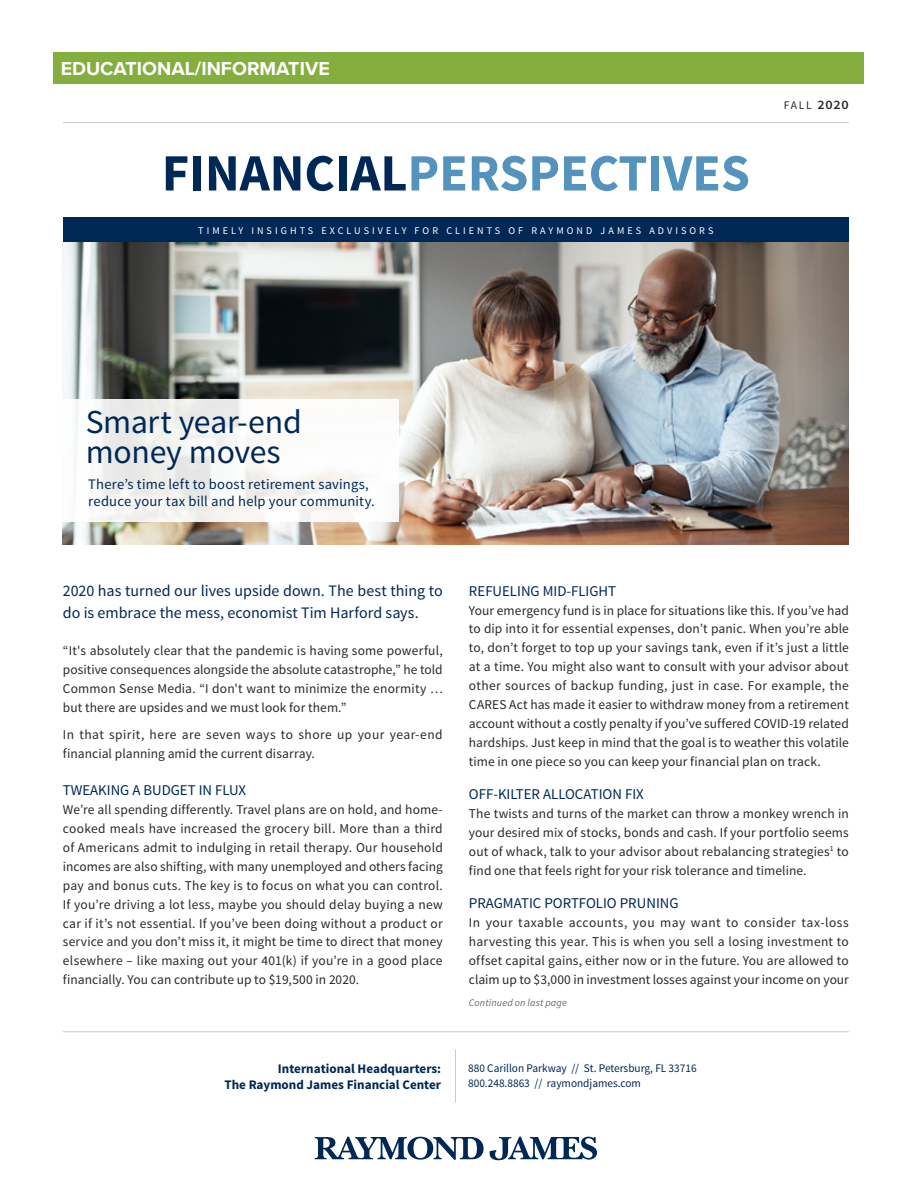
<style>
.page{position:relative;width:918px;height:1188px;background:#fff}
.page>*{position:absolute;margin:0;border:0;box-sizing:border-box;transform-origin:0 0}
.t1{font:700 52.35px "Source Sans Pro";color:#5493bc}
.t2{font:33.45px/29.2px "Source Sans Pro";letter-spacing:-.01em;color:#002856}
.t3{font:700 19.5px "Proxima Nova";color:#fff}
.t4{font:16.05px/21.9px "Source Sans Pro";color:#002856}
.t5{font:14.85px "Source Sans Pro";color:#002856}
.t6{font:14.55px/17.4px "Source Sans Pro";letter-spacing:.015em;color:#002856}
.t7{font:13.5px/18.9px "Source Sans Pro";letter-spacing:.005em;color:#292829;text-align:justify}
.t8{font:13.5px/18.9px "Source Sans Pro";letter-spacing:.025em;color:#292829}
.t9{font:700 13.05px/16px "Source Sans Pro";color:#002856;text-align:right}
.t10{font:11.7px/14.5px "Source Sans Pro";color:#002856}
.t11{font:11.7px "Source Sans Pro";color:#292829}
.t12{font:10.2px "Source Sans Pro";letter-spacing:.3em;color:#fff}
.t13{font:italic 10.2px "Source Sans Pro";letter-spacing:.015em;color:#6b6c6e}
.s1{color:#002856}
.s2{font-weight:600;font-size:12.9px}
</style>
<div class="page">
<div style="left:54px;top:52px;width:810px;height:32px;background:#84af3f"></div>
<img style="left:63px;top:242px;width:786px;height:303px">
<hr style="left:63px;top:122px;width:786px;height:1px;background:#c9cbcd">
<svg style="left:315px;top:1137px;width:282px;height:24px"></svg>
<hr style="left:63px;top:1031px;width:786px;height:1px;background:#c9cbcd">
<hr style="left:455px;top:1049px;width:1px;height:54px;background:#c9cbcd">
<div style="left:63px;top:218px;width:786px;height:24px;background:#002856"></div>
<svg style="left:63px;top:399px;width:335px;height:122px"></svg>
<h3 class="t3" style="left:61px;top:54px;width:271px">EDUCATIONAL/INFORMATIVE</h3>
<h1 class="t1" style="left:162px;top:140px;width:590px"><span class="s1">FINANCIAL</span>PERSPECTIVES</h1>
<p class="t12" style="left:198px;top:224px;width:517px">TIMELY INSIGHTS EXCLUSIVELY FOR CLIENTS OF RAYMOND JAMES ADVISORS</p>
<p class="t11" style="left:784px;top:97px;width:67px">FALL <span class="s2">2020</span></p>
<h2 class="t2" style="left:86px;top:408px;width:218px">Smart year-end money moves</h2>
<p class="t6" style="left:88px;top:476px;width:288px">There’s time left to boost retirement savings, reduce your tax bill and help your community.</p>
<p class="t4" style="left:63px;top:580px;width:381px">2020 has turned our lives upside down. The best thing to do is embrace the mess, economist Tim Harford says.</p>
<p class="t7" style="left:63px;top:642px;width:381px">“It's absolutely clear that the pandemic is having some powerful, positive consequences alongside the absolute catastrophe,” he told Common Sense Media. “I don't want to minimize the enormity … but there are upsides and we must look for them.”</p>
<p class="t8" style="left:63px;top:725px;width:381px">In that spirit, here are seven ways to shore up your year-end financial planning amid the current disarray.</p>
<p class="t5" style="left:63px;top:781px;width:185px">TWEAKING A BUDGET IN FLUX</p>
<p class="t7" style="left:63px;top:800px;width:381px">We’re all spending differently. Travel plans are on hold, and home&shy;cooked meals have increased the grocery bill. More than a third of Americans admit to indulging in retail therapy. Our household incomes are also shifting, with many unemployed and others facing pay and bonus cuts. The key is to focus on what you can control.<br>If you’re driving a lot less, maybe you should delay buying a new car if it’s not essential. If you’ve been doing without a product or service and you don’t miss it, it might be time to direct that money elsewhere – like maxing out your 401(k) if you’re in a good place financially. You can contribute up to $19,500 in 2020.</p>
<p class="t5" style="left:469px;top:581px;width:149px">REFUELING MID-FLIGHT</p>
<p class="t7" style="left:469px;top:601px;width:381px">Your emergency fund is in place for situations like this. If you’ve had to dip into it for essential expenses, don’t panic. When you’re able to, don’t forget to top up your savings tank, even if it’s just a little at a time. You might also want to consult with your advisor about other sources of backup funding, just in case. For example, the CARES Act has made it easier to withdraw money from a retirement account without a costly penalty if you’ve suffered COVID-19 related hardships. Just keep in mind that the goal is to weather this volatile time in one piece so you can keep your financial plan on track.</p>
<p class="t5" style="left:469px;top:785px;width:176px">OFF-KILTER ALLOCATION FIX</p>
<p class="t7" style="left:469px;top:804px;width:381px">The twists and turns of the market can throw a monkey wrench in your desired mix of stocks, bonds and cash. If your portfolio seems out of whack, talk to your advisor about rebalancing strategies<sup>1</sup> to find one that feels right for your risk tolerance and timeline.</p>
<p class="t5" style="left:469px;top:894px;width:211px">PRAGMATIC PORTFOLIO PRUNING</p>
<p class="t7" style="left:469px;top:913px;width:381px">In your taxable accounts, you may want to consider tax-loss harvesting this year. This is when you sell a losing investment to offset capital gains, either now or in the future. You are allowed to claim up to $3,000 in investment losses against your income on your</p>
<p class="t13" style="left:469px;top:997px;width:100px">Continued on last page</p>
<p class="t9" style="left:224px;top:1061px;width:218px">International Headquarters:<br>The Raymond James Financial Center</p>
<p class="t10" style="left:468px;top:1061px;width:230px">880 Carillon Parkway // St. Petersburg, FL 33716<br>800.248.8863 // raymondjames.com</p>
</div>
